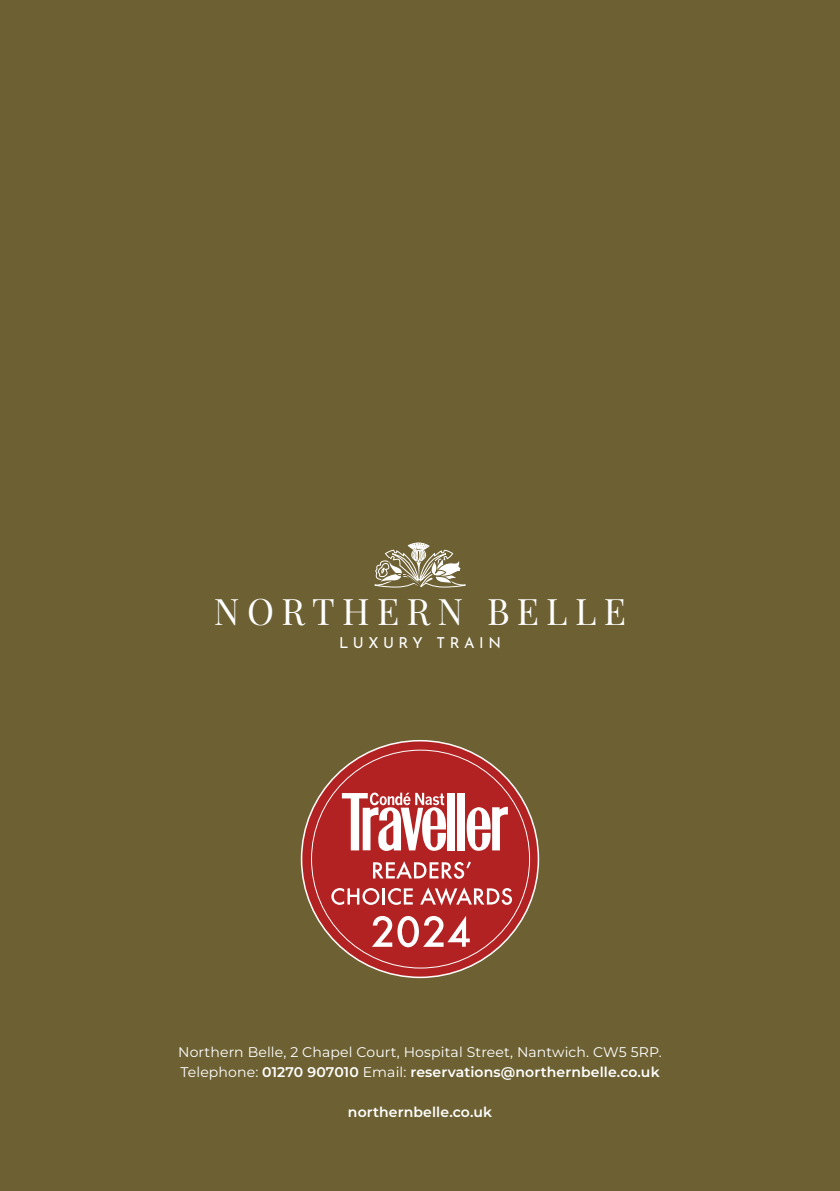
<style>
.page{position:relative;width:840px;height:1191px;background:#fff}
.page>*{position:absolute;margin:0;border:0;box-sizing:border-box;transform-origin:0 0}
.t1{font:36.4px "Playfair Display";letter-spacing:.2em;color:#fff}
.t2{font:15px "Josefin Sans";letter-spacing:.3em;color:#fff}
.t3{font:14px/20px "Montserrat";letter-spacing:.01em;color:#fff}
.t4{font:600 14px "Montserrat";letter-spacing:.01em;color:#fff}
.s1{font-weight:600}
</style>
<div class="page">
<div style="left:0;top:0;width:839px;height:1191px;background:#6d6133"></div>
<svg style="left:374px;top:542px;width:91px;height:46px"></svg>
<div style="left:301px;top:740px;width:237px;height:237px;background:#b22222;border-radius:50%"></div>
<div style="left:447px;top:792px;width:8px;height:58px;background:#fff"></div>
<div style="left:457px;top:792px;width:8px;height:58px;background:#fff"></div>
<svg style="left:466px;top:806px;width:41px;height:45px"></svg>
<svg style="left:342px;top:792px;width:106px;height:59px"></svg>
<svg style="left:373px;top:861px;width:97px;height:17px"></svg>
<svg style="left:331px;top:888px;width:81px;height:17px"></svg>
<svg style="left:420px;top:887px;width:91px;height:18px"></svg>
<svg style="left:372px;top:916px;width:97px;height:31px"></svg>
<h1 class="t1" style="left:214px;top:583px;width:413px">NORTHERN BELLE</h1>
<p class="t2" style="left:339px;top:630px;width:163px">LUXURY TRAIN</p>
<p class="t3" style="left:178px;top:1042px;width:485px">Northern Belle, 2 Chapel Court, Hospital Street, Nantwich. CW5 5RP.<br>Telephone: <span class="s1">01270 907010</span> Email: <span class="s1">reservations@northernbelle.co.uk</span></p>
<p class="t4" style="left:348px;top:1103px;width:145px">northernbelle.co.uk</p>
</div>
